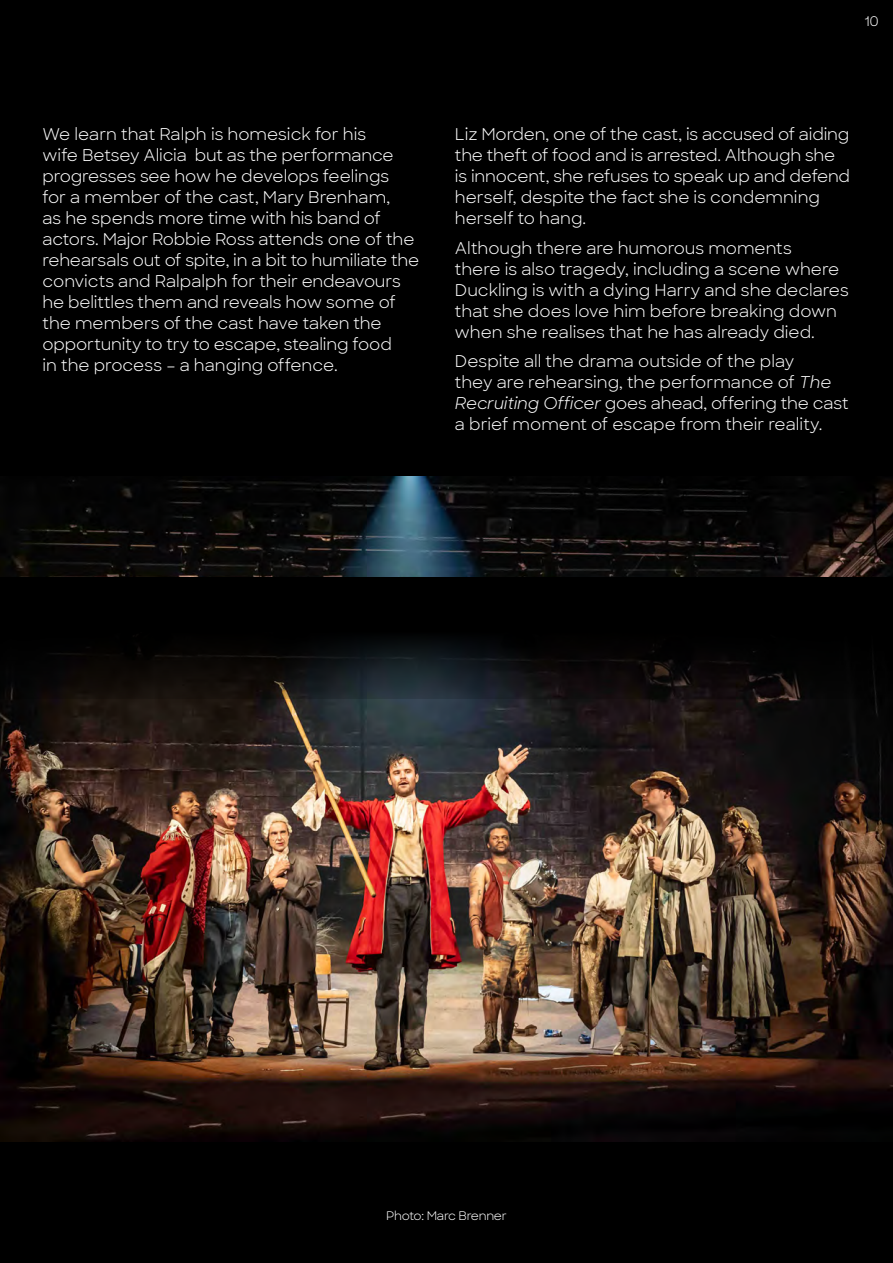
<style>
.page{position:relative;width:893px;height:1263px;background:#000}
.page>*{position:absolute;margin:0;border:0;box-sizing:border-box;transform-origin:0 0}
.t1{font:16.5px/21px "Sharp Sans";letter-spacing:-.005em;color:#fff}
.t2{font:13.5px "Sharp Sans";color:#fff}
.t3{font:12px "Sharp Sans";letter-spacing:-.025em;color:#fff}
.s1{font-style:italic}
</style>
<div class="page">
<img style="left:0;top:476px;width:893px;height:666px">
<svg style="left:0;top:577px;width:893px;height:122px"></svg>
<p class="t2" style="left:864px;top:11px;width:16px">10</p>
<p class="t1" style="left:43px;top:123px;width:378px">We learn that Ralph is homesick for his<br>wife Betsey Alicia but as the performance progresses see how he develops feelings<br>for a member of the cast, Mary Brenham,<br>as he spends more time with his band of actors. Major Robbie Ross attends one of the rehearsals out of spite, in a bit to humiliate the convicts and Ralpalph for their endeavours he belittles them and reveals how some of the members of the cast have taken the opportunity to try to escape, stealing food<br>in the process – a hanging offence.</p>
<p class="t1" style="left:455px;top:123px;width:397px">Liz Morden, one of the cast, is accused of aiding the theft of food and is arrested. Although she is innocent, she refuses to speak up and defend herself, despite the fact she is condemning herself to hang.</p>
<p class="t1" style="left:455px;top:236px;width:395px">Although there are humorous moments<br>there is also tragedy, including a scene where Duckling is with a dying Harry and she declares that she does love him before breaking down when she realises that he has already died.</p>
<p class="t1" style="left:455px;top:350px;width:395px">Despite all the drama outside of the play<br>they are rehearsing, the performance of <span class="s1">The Recruiting Officer</span> goes ahead, offering the cast a brief moment of escape from their reality.</p>
<p class="t3" style="left:386px;top:1207px;width:122px">Photo: Marc Brenner</p>
</div>
